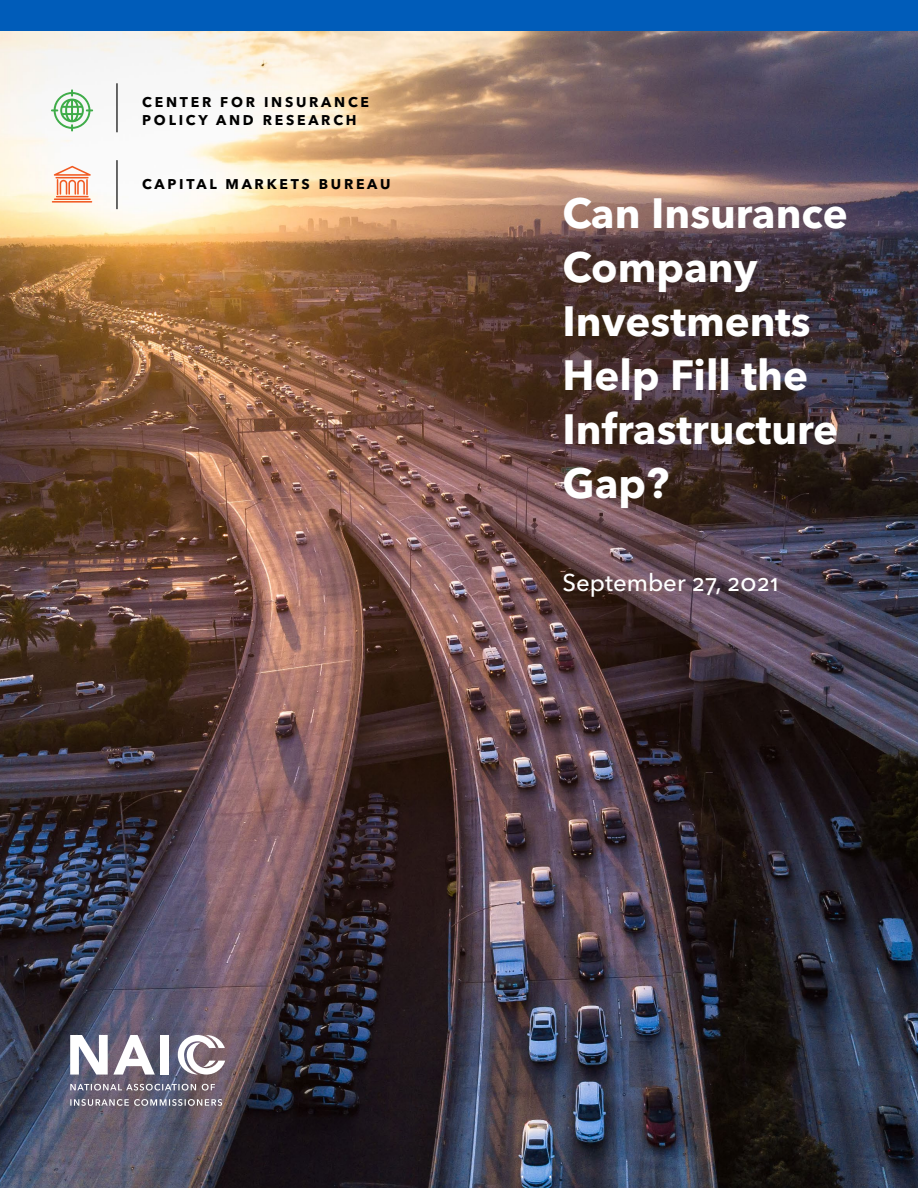
<style>
.page{position:relative;width:918px;height:1188px;background:#fff}
.page>*{position:absolute;margin:0;border:0;box-sizing:border-box;transform-origin:0 0}
.t1{font:700 42px/54px "Avenir Next LT Pro";color:#fff}
.t2{font:500 24px "Avenir Next LT Pro";color:#fff}
.t3{font:700 14.1px/17.5px "Avenir Next LT Pro";letter-spacing:.195em;color:#000}
</style>
<div class="page">
<img style="left:0;top:31px;width:918px;height:1157px">
<div style="left:0;top:0;width:918px;height:31px;background:#005cb9"></div>
<hr style="left:116px;top:83px;width:2px;height:49px;background:#000">
<svg style="left:51px;top:89px;width:42px;height:42px"></svg>
<svg style="left:70px;top:1099px;width:152px;height:7px"></svg>
<svg style="left:70px;top:1084px;width:145px;height:7px"></svg>
<div style="left:160px;top:1035px;width:9px;height:40px;background:#fff"></div>
<svg style="left:70px;top:1035px;width:85px;height:40px"></svg>
<svg style="left:178px;top:1035px;width:47px;height:40px"></svg>
<hr style="left:116px;top:160px;width:2px;height:49px;background:#000">
<hr style="left:56px;top:196px;width:33px;height:1px;background:#f15a22">
<hr style="left:54px;top:198px;width:37px;height:2px;background:#f15a22">
<hr style="left:52px;top:201px;width:40px;height:2px;background:#f15a22">
<svg style="left:54px;top:166px;width:37px;height:29px"></svg>
<p class="t3" style="left:142px;top:94px;width:228px">CENTER FOR INSURANCE<br>POLICY AND RESEARCH</p>
<p class="t3" style="left:142px;top:175px;width:250px">CAPITAL MARKETS BUREAU</p>
<p class="t1" style="left:562px;top:186px;width:287px">Can Insurance<br>Company<br>Investments<br>Help Fill the<br>Infrastructure<br>Gap?</p>
<p class="t2" style="left:562px;top:569px;width:218px">September 27, 2021</p>
</div>
